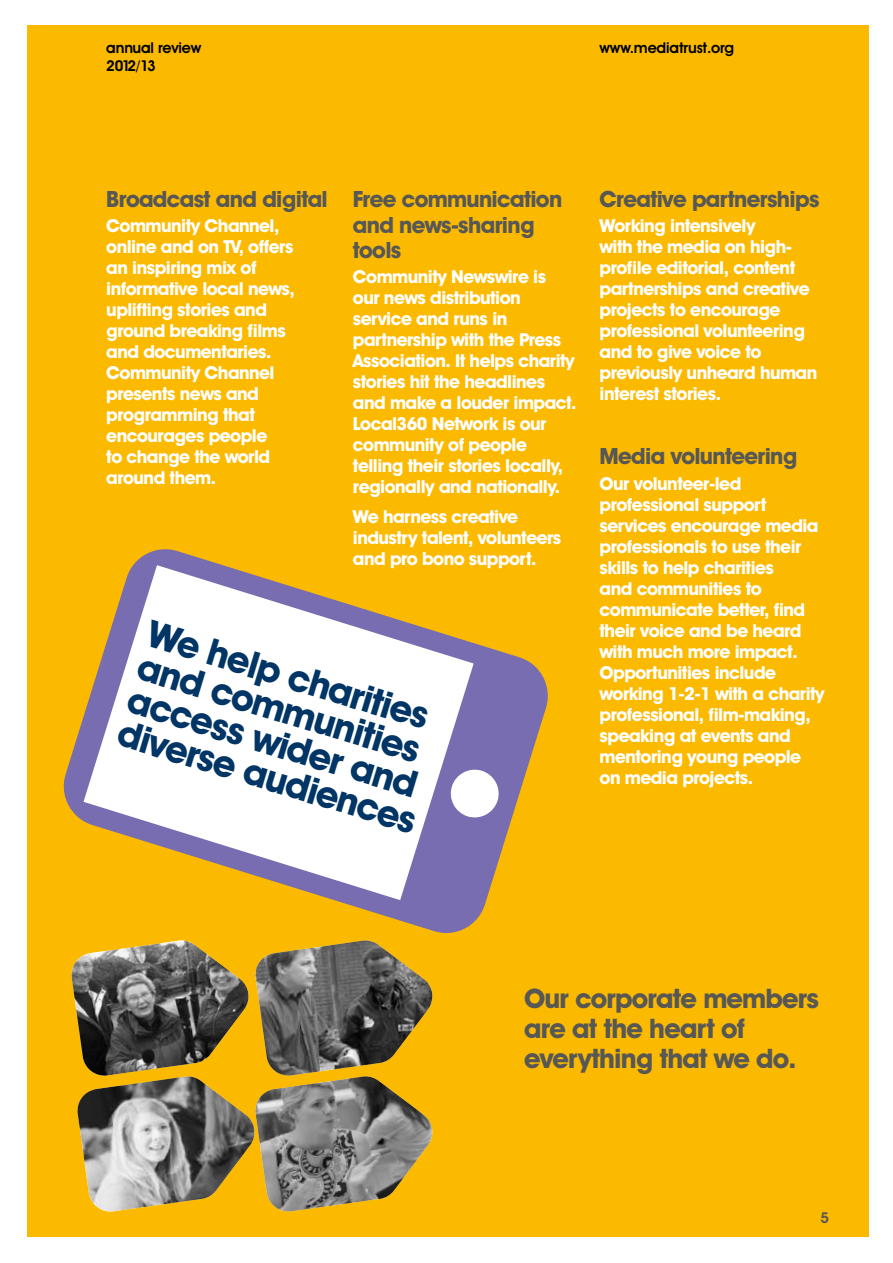
<style>
.page{position:relative;width:893px;height:1263px;background:#fff}
.page>*{position:absolute;margin:0;border:0;box-sizing:border-box;transform-origin:0 0}
.t1{font:700 37.2px/34.5px "Avant Garde IT Cby BT";color:#003565}
.t2{font:700 27px/30px "Avant Garde IT Cby BT";letter-spacing:-.03em;color:#575756}
.t3{font:700 22.5px/25.5px "Avant Garde IT Cby BT";letter-spacing:-.03em;color:#575756}
.t4{font:700 18px/21px "Avant Garde IT Cby BT";letter-spacing:-.03em;color:#fff}
.t5{font:600 15px "Avant Garde IT Cby BT";letter-spacing:-.01em;color:#000}
.t6{font:600 15px "Avant Garde IT Cby BT";color:#575756}
</style>
<div class="page">
<div style="left:27px;top:26px;width:841px;height:1211px;background:#fbba00"></div>
<svg style="left:63px;top:549px;width:485px;height:384px"></svg>
<svg style="left:471px;top:735px;width:33px;height:33px"></svg>
<svg style="left:443px;top:816px;width:33px;height:33px"></svg>
<svg style="left:71px;top:940px;width:362px;height:272px"></svg>
<img style="left:76px;top:1076px;width:181px;height:136px">
<p class="t5" style="left:106px;top:38px;width:97px">annual review</p>
<p class="t5" style="left:600px;top:38px;width:136px">www.mediatrust.org</p>
<p class="t5" style="left:106px;top:56px;width:51px">2012/13</p>
<p class="t3" style="left:106px;top:186px;width:223px">Broadcast and digital</p>
<p class="t4" style="left:106px;top:215px;width:190px">Community Channel, online and on TV, offers an inspiring mix of informative local news, uplifting stories and ground breaking films and documentaries.<br>Community Channel presents news and programming that encourages people<br>to change the world around them.</p>
<p class="t3" style="left:353px;top:186px;width:211px">Free communication and news-sharing tools</p>
<p class="t4" style="left:353px;top:266px;width:225px">Community Newswire is our news distribution service and runs in partnership with the Press<br>Association. It helps charity stories hit the headlines and make a louder impact.<br>Local360 Network is our community of people telling their stories locally, regionally and nationally.</p>
<p class="t4" style="left:353px;top:506px;width:210px">We harness creative industry talent, volunteers and pro bono support.</p>
<h1 class="t1" style="left:154px;top:615px;width:312px;rotate:17deg">We help charities and communities access wider and diverse audiences</h1>
<p class="t3" style="left:600px;top:186px;width:222px">Creative partnerships</p>
<p class="t4" style="left:600px;top:215px;width:219px">Working intensively<br>with the media on high&shy;profile editorial, content partnerships and creative projects to encourage professional volunteering and to give voice to previously unheard human interest stories.</p>
<p class="t3" style="left:600px;top:443px;width:199px">Media volunteering</p>
<p class="t4" style="left:600px;top:473px;width:227px">Our volunteer-led professional support services encourage media professionals to use their skills to help charities<br>and communities to communicate better, find their voice and be heard with much more impact.<br>Opportunities include working 1-2-1 with a charity professional, film-making, speaking at events and mentoring young people on media projects.</p>
<h2 class="t2" style="left:524px;top:983px;width:297px">Our corporate members are at the heart of everything that we do.</h2>
<p class="t6" style="left:820px;top:1209px;width:10px">5</p>
</div>
